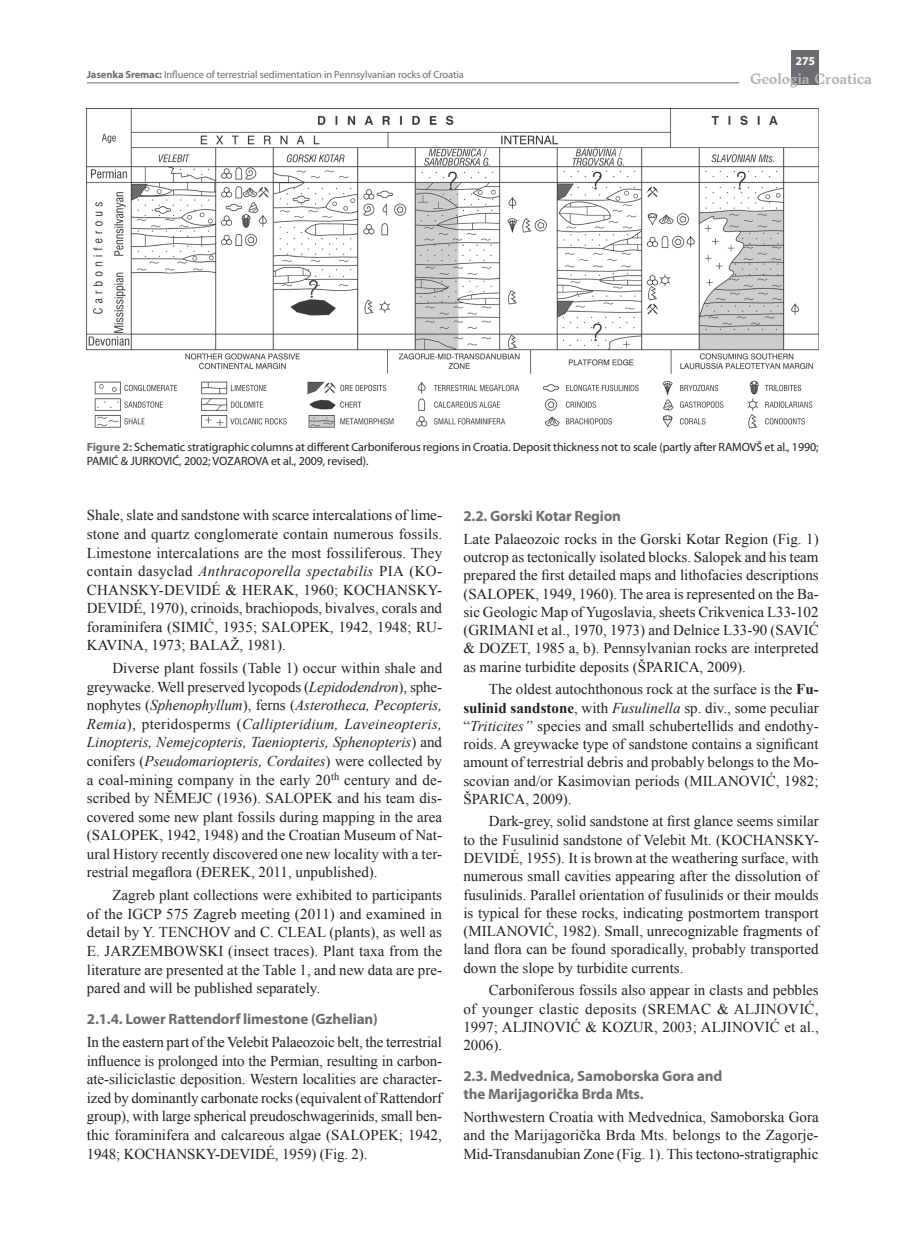
<style>
.page{position:relative;width:897px;height:1237px;background:#fff}
.page>*{position:absolute;margin:0;border:0;box-sizing:border-box;transform-origin:0 0}
.t1{font:15px/18.6px "Times New Roman";color:#231f20;text-align:justify}
.t2{font:700 15px/18.3px "Myriad Pro";letter-spacing:-.01em;color:#6c6d70}
.t3{font:700 15px "Matt Antique BT";letter-spacing:-.01em;color:#b2b3b7}
.t4{font:12px/14.4px "Myriad Pro";letter-spacing:-.01em;color:#231f20}
.t5{font:700 12px "Myriad Pro";color:#fff}
.t6{font:10.5px "Myriad Pro";letter-spacing:-.01em;color:#6c6d70}
.s1{font-weight:700}
.s2{font-weight:700;color:#6c6d70}
.s3{font-style:italic}
</style>
<div class="page">
<hr style="left:87px;top:83px;width:652px;height:1px;background:#6c6d70">
<div style="left:791px;top:50px;width:27px;height:34px;background:#6c6d70"></div>
<img style="left:87px;top:108px;width:731px;height:321px">
<p class="t5" style="left:795px;top:53px;width:21px">275</p>
<p class="t6" style="left:87px;top:68px;width:378px"><span class="s1">Jasenka Sremac:</span> Influence of terrestrial sedimentation in Pennsylvanian rocks of Croatia</p>
<p class="t3" style="left:750px;top:70px;width:124px">Geologia Croatica</p>
<p class="t4" style="left:87px;top:439px;width:733px"><span class="s2">Figure 2:</span> Schematic stratigraphic columns at different Carboniferous regions in Croatia. Deposit thickness not to scale (partly after RAMOVŠ et al., 1990;<br>PAMIĆ &amp; JURKOVIĆ, 2002; VOZAROVA et al., 2009, revised).</p>
<p class="t1" style="left:87px;top:506px;width:357px">Shale, slate and sandstone with scarce intercalations of lime&shy;stone and quartz conglomerate contain numerous fossils.<br>Limestone intercalations are the most fossiliferous. They contain dasyclad <span class="s3">Anthracoporella spectabilis</span> PIA (KO-CHANSKY-DEVIDÉ &amp; HERAK, 1960; KOCHANSKY-DEVIDÉ, 1970), crinoids, brachiopods, bivalves, corals and foraminifera (SIMIĆ, 1935; SALOPEK, 1942, 1948; RU-KAVINA, 1973; BALAŽ, 1981).</p>
<p class="t1" style="left:87px;top:658px;width:357px;text-indent:26px">Diverse plant fossils (Table 1) occur within shale and greywacke. Well preserved lycopods (<span class="s3">Lepidodendron</span>), sphe&shy;nophytes (<span class="s3">Sphenophyllum</span>), ferns (<span class="s3">Asterotheca, Pecopteris, Remia</span>), pteridosperms (<span class="s3">Callipteridium, Laveineopteris, Linopteris, Nemejcopteris, Taeniopteris, Sphenopteris</span>) and conifers (<span class="s3">Pseudomariopteris, Cordaites</span>) were collected by a coal-mining company in the early 20<sup>th</sup> century and de&shy;scribed by NĔMEJC (1936). SALOPEK and his team dis&shy;covered some new plant fossils during mapping in the area (SALOPEK, 1942, 1948) and the Croatian Museum of Nat&shy;ural History recently discovered one new locality with a ter&shy;restrial megaflora (ĐEREK, 2011, unpublished).</p>
<p class="t1" style="left:87px;top:885px;width:357px;text-indent:26px">Zagreb plant collections were exhibited to participants of the IGCP 575 Zagreb meeting (2011) and examined in detail by Y. TENCHOV and C. CLEAL (plants), as well as E. JARZEMBOWSKI (insect traces). Plant taxa from the literature are presented at the Table 1, and new data are pre&shy;pared and will be published separately.</p>
<p class="t2" style="left:87px;top:1009px;width:292px">2.1.4. Lower Rattendorf limestone (Gzhelian)</p>
<p class="t1" style="left:87px;top:1032px;width:357px">In the eastern part of the Velebit Palaeozoic belt, the terrestrial influence is prolonged into the Permian, resulting in carbon&shy;ate-siliciclastic deposition. Western localities are character&shy;ized by dominantly carbonate rocks (equivalent of Rattendorf group), with large spherical preudoschwagerinids, small ben&shy;thic foraminifera and calcareous algae (SALOPEK; 1942, 1948; KOCHANSKY-DEVIDÉ, 1959) (Fig. 2).</p>
<p class="t2" style="left:463px;top:506px;width:159px">2.2. Gorski Kotar Region</p>
<p class="t1" style="left:463px;top:529px;width:357px">Late Palaeozoic rocks in the Gorski Kotar Region (Fig. 1) outcrop as tectonically isolated blocks. Salopek and his team prepared the first detailed maps and lithofacies descriptions (SALOPEK, 1949, 1960). The area is represented on the Ba&shy;sic Geologic Map of Yugoslavia, sheets Crikvenica L33-102 (GRIMANI et al., 1970, 1973) and Delnice L33-90 (SAVIĆ &amp; DOZET, 1985 a, b). Pennsylvanian rocks are interpreted as marine turbidite deposits (ŠPARICA, 2009).</p>
<p class="t1" style="left:463px;top:680px;width:357px;text-indent:26px">The oldest autochthonous rock at the surface is the <span class="s1">Fu&shy;sulinid sandstone</span>, with <span class="s3">Fusulinella</span> sp. div., some peculiar “<span class="s3">Triticites”</span> species and small schubertellids and endothy&shy;roids. A greywacke type of sandstone contains a significant amount of terrestrial debris and probably belongs to the Mo&shy;scovian and/or Kasimovian periods (MILANOVIĆ, 1982; ŠPARICA, 2009).</p>
<p class="t1" style="left:463px;top:812px;width:357px;text-indent:26px">Dark-grey, solid sandstone at first glance seems similar to the Fusulinid sandstone of Velebit Mt. (KOCHANSKY-DEVIDÉ, 1955). It is brown at the weathering surface, with numerous small cavities appearing after the dissolution of fusulinids. Parallel orientation of fusulinids or their moulds is typical for these rocks, indicating postmortem transport (MILANOVIĆ, 1982). Small, unrecognizable fragments of land flora can be found sporadically, probably transported down the slope by turbidite currents.</p>
<p class="t1" style="left:463px;top:981px;width:357px;text-indent:26px">Carboniferous fossils also appear in clasts and pebbles of younger clastic deposits (SREMAC &amp; ALJINOVIĆ, 1997; ALJINOVIĆ &amp; KOZUR, 2003; ALJINOVIĆ et al., 2006).</p>
<p class="t2" style="left:463px;top:1066px;width:260px">2.3. Medvednica, Samoborska Gora and the Marijagorička Brda Mts.</p>
<p class="t1" style="left:463px;top:1107px;width:357px">Northwestern Croatia with Medvednica, Samoborska Gora and the Marijagorička Brda Mts. belongs to the Zagorje-Mid-Transdanubian Zone (Fig. 1). This tectono-stratigraphic</p>
</div>
